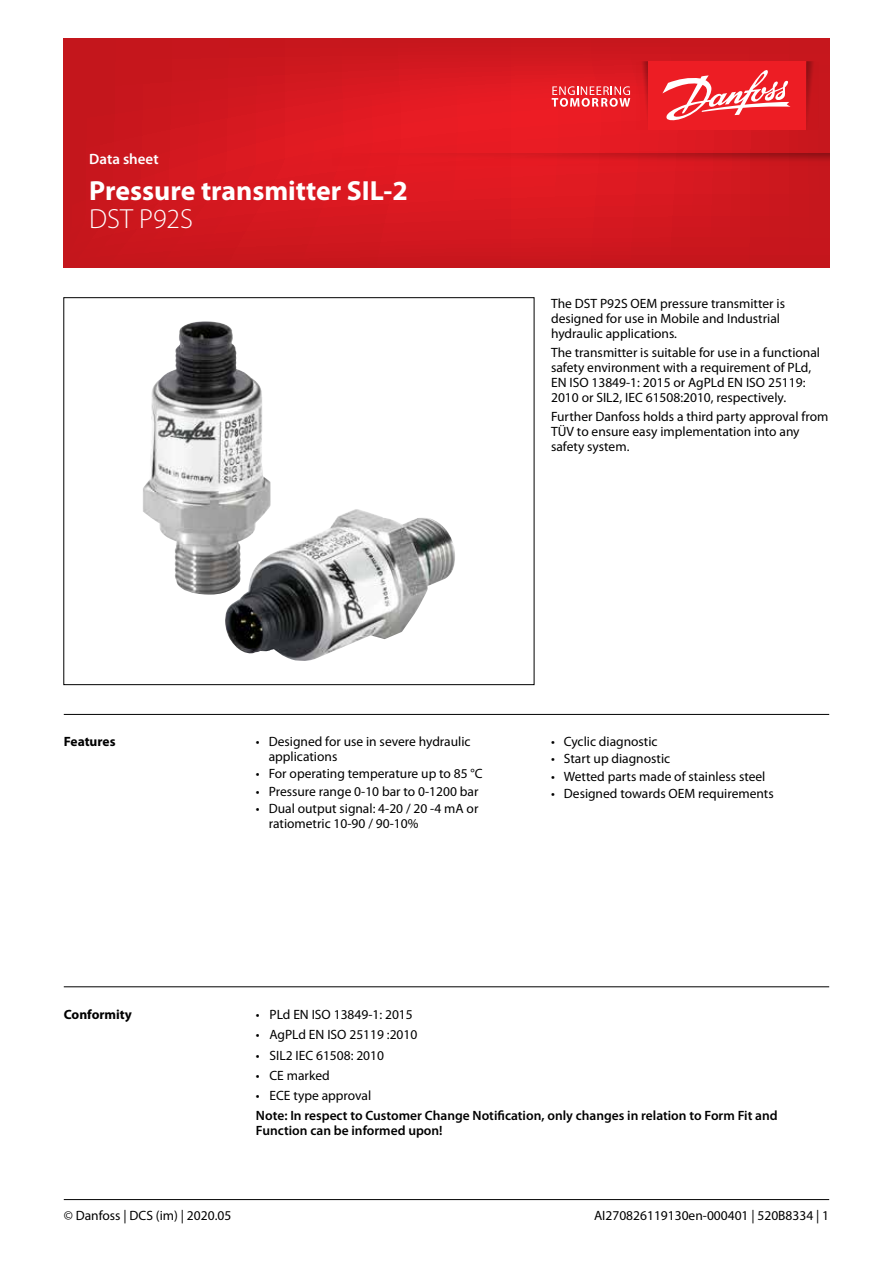
<style>
.page{position:relative;width:893px;height:1263px;background:#fff}
.page>*{position:absolute;margin:0;border:0;box-sizing:border-box;transform-origin:0 0}
.t1{font:700 27.75px "Myriad Pro";color:#fff}
.t2{font:300 27.75px "Myriad Pro";color:#fff}
.t3{font:600 15px "Myriad Pro";color:#fff}
.t4{font:13.5px/15px "Myriad Pro";color:#000}
.t5{font:600 13.5px/15px "Myriad Pro";color:#000}
.t6{font:700 13.5px "Myriad Pro";color:#000}
</style>
<div class="page">
<svg style="left:64px;top:38px;width:765px;height:230px;background:#d2181f"></svg>
<svg style="left:806px;top:61px;width:13px;height:69px"></svg>
<svg style="left:636px;top:61px;width:12px;height:69px"></svg>
<div style="left:648px;top:61px;width:158px;height:69px;background:#ed1d24"></div>
<svg style="left:552px;top:86px;width:78px;height:21px;background:#ef696e"></svg>
<svg style="left:662px;top:70px;width:128px;height:51px"></svg>
<svg style="left:332px;top:153px;width:497px;height:13px;background:#d3171f"></svg>
<hr style="left:64px;top:1199px;width:765px;height:1px;background:#000">
<hr style="left:64px;top:714px;width:765px;height:1px;background:#000">
<hr style="left:64px;top:986px;width:765px;height:1px;background:#000">
<img style="left:143px;top:321px;width:312px;height:340px">
<p class="t3" style="left:89px;top:151px;width:71px">Data sheet</p>
<h1 class="t1" style="left:89px;top:176px;width:320px">Pressure transmitter SIL-2</h1>
<h1 class="t2" style="left:89px;top:204px;width:105px">DST P92S</h1>
<p class="t4" style="left:551px;top:296px;width:235px">The DST P92S OEM pressure transmitter is designed for use in Mobile and Industrial hydraulic applications.</p>
<p class="t4" style="left:551px;top:345px;width:271px">The transmitter is suitable for use in a functional safety environment with a requirement of PLd, EN ISO 13849-1: 2015 or AgPLd EN ISO 25119:<br>2010 or SIL2, IEC 61508:2010, respectively.</p>
<p class="t4" style="left:551px;top:409px;width:279px">Further Danfoss holds a third party approval from<br>TÜV to ensure easy implementation into any safety system.</p>
<p class="t6" style="left:64px;top:734px;width:53px">Features</p>
<p class="t4" style="left:269px;top:734px;width:203px;text-indent:-13px">• Designed for use in severe hydraulic applications</p>
<p class="t4" style="left:256px;top:767px;width:228px">• For operating temperature up to 85 °C</p>
<p class="t4" style="left:256px;top:784px;width:224px">• Pressure range 0-10 bar to 0-1200 bar</p>
<p class="t4" style="left:269px;top:801px;width:211px;text-indent:-13px">• Dual output signal: 4-20 / 20 -4 mA or ratiometric 10-90 / 90-10%</p>
<p class="t4" style="left:551px;top:734px;width:108px">• Cyclic diagnostic</p>
<p class="t4" style="left:551px;top:752px;width:121px">• Start up diagnostic</p>
<p class="t4" style="left:551px;top:769px;width:216px">• Wetted parts made of stainless steel</p>
<p class="t4" style="left:551px;top:786px;width:224px">• Designed towards OEM requirements</p>
<p class="t6" style="left:64px;top:1006px;width:70px">Conformity</p>
<p class="t4" style="left:256px;top:1007px;width:158px">• PLd EN ISO 13849-1: 2015</p>
<p class="t4" style="left:256px;top:1027px;width:163px">• AgPLd EN ISO 25119 :2010</p>
<p class="t4" style="left:256px;top:1048px;width:130px">• SIL2 IEC 61508: 2010</p>
<p class="t4" style="left:256px;top:1068px;width:75px">• CE marked</p>
<p class="t4" style="left:256px;top:1089px;width:117px">• ECE type approval</p>
<p class="t5" style="left:256px;top:1108px;width:523px">Note: In respect to Customer Change Notification, only changes in relation to Form Fit and<br>Function can be informed upon!</p>
<p class="t4" style="left:64px;top:1209px;width:169px">© Danfoss | DCS (im) | 2020.05</p>
<p class="t4" style="left:594px;top:1209px;width:237px">AI270826119130en-000401 | 520B8334 | 1</p>
</div>
